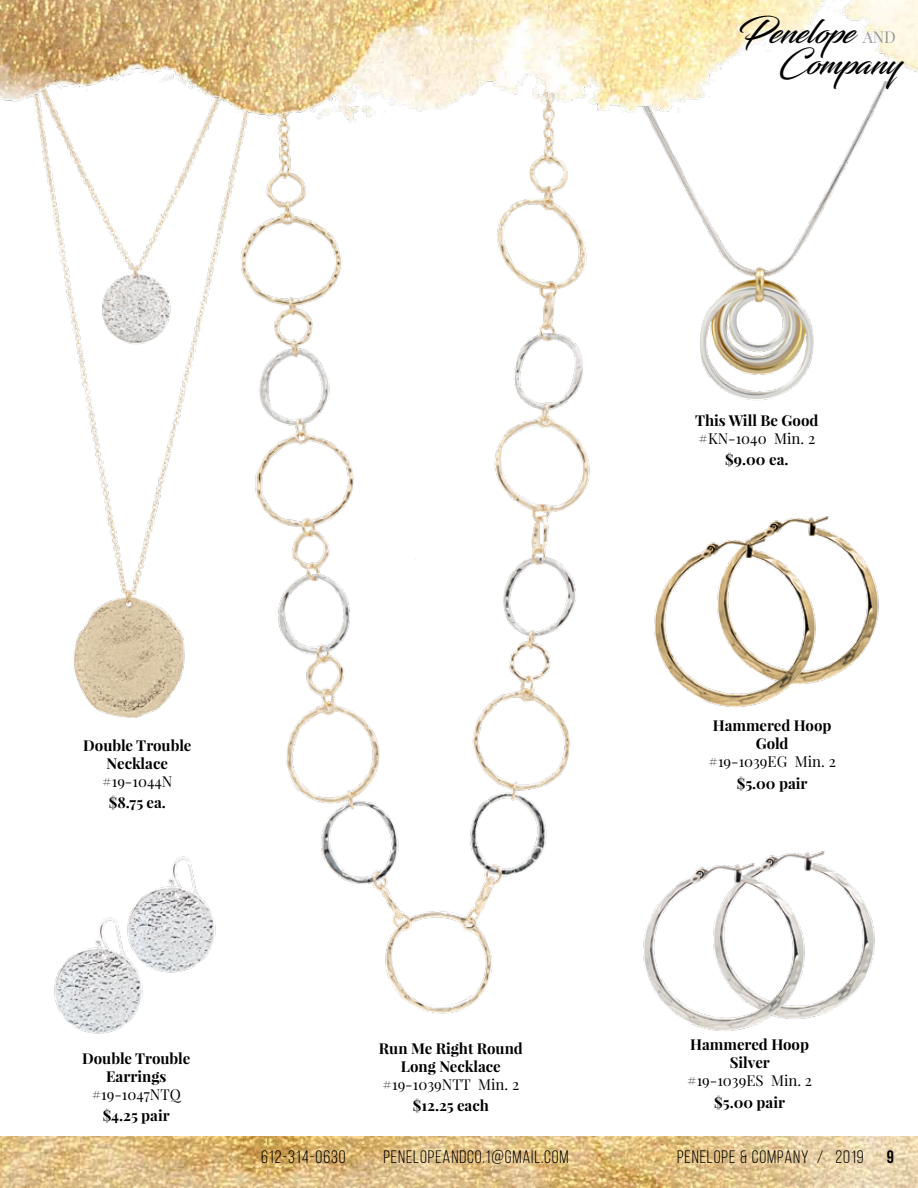
<style>
.page{position:relative;width:918px;height:1188px;background:#fff}
.page>*{position:absolute;margin:0;border:0;box-sizing:border-box;transform-origin:0 0}
.t1{font:32.55px/30.6px "Blacksword";color:#000}
.t2{font:18px "Bebas Neue";letter-spacing:.05em;color:#000}
.t3{font:700 18px "Bebas Neue";color:#000}
.t4{font:16.2px "Playfair Display";color:#939598}
.t5{font:700 15px/18px "Playfair Display";color:#000;text-align:center}
.s1{font-weight:400}
</style>
<div class="page">
<img style="left:0;top:1136px;width:268px;height:52px">
<img style="left:268px;top:1136px;width:650px;height:52px">
<img style="left:766px;top:851px;width:109px;height:167px">
<img style="left:643px;top:858px;width:168px;height:173px">
<img style="left:757px;top:516px;width:122px;height:165px">
<img style="left:654px;top:534px;width:168px;height:173px">
<img style="left:277px;top:122px;width:313px;height:892px">
<img style="left:650px;top:122px;width:219px;height:279px">
<img style="left:38px;top:122px;width:239px;height:596px">
<img style="left:54px;top:917px;width:89px;height:117px">
<img style="left:124px;top:856px;width:92px;height:119px">
<img style="left:0;top:0;width:918px;height:122px">
<p class="t1" style="left:779px;top:16px;width:123px;text-indent:-41px">Penelope<br>Company</p>
<p class="t4" style="left:863px;top:27px;width:35px">AND</p>
<p class="t5" style="left:695px;top:411px;width:125px;text-align:left">This Will Be Good <span class="s1">#KN-1040 Min. 2</span></p>
<p class="t5" style="left:725px;top:451px;width:65px">$9.00 ea.</p>
<p class="t5" style="left:83px;top:736px;width:110px">Double Trouble<br>Necklace <span class="s1">#19-1044N</span></p>
<p class="t5" style="left:109px;top:794px;width:59px">$8.75 ea.</p>
<p class="t5" style="left:708px;top:716px;width:129px">Hammered Hoop<br>Gold<br><span class="s1">#19-1039EG Min. 2</span></p>
<p class="t5" style="left:737px;top:774px;width:72px">$5.00 pair</p>
<p class="t5" style="left:82px;top:1049px;width:110px">Double Trouble<br>Earrings <span class="s1">#19-1047NTQ</span></p>
<p class="t5" style="left:103px;top:1107px;width:69px">$4.25 pair</p>
<p class="t5" style="left:379px;top:1039px;width:146px">Run Me Right Round<br>Long Necklace <span class="s1">#19-1039NTT Min. 2</span></p>
<p class="t5" style="left:413px;top:1097px;width:78px">$12.25 each</p>
<p class="t5" style="left:687px;top:1035px;width:126px">Hammered Hoop<br>Silver<br><span class="s1">#19-1039ES Min. 2</span></p>
<p class="t5" style="left:714px;top:1093px;width:72px">$5.00 pair</p>
<p class="t2" style="left:261px;top:1147px;width:86px">612-314-0630</p>
<p class="t2" style="left:383px;top:1147px;width:187px">PENELOPEANDCO.1@GMAIL.COM</p>
<p class="t2" style="left:677px;top:1147px;width:188px">PENELOPE &amp; COMPANY / 2019</p>
<p class="t3" style="left:887px;top:1146px;width:9px">9</p>
</div>
